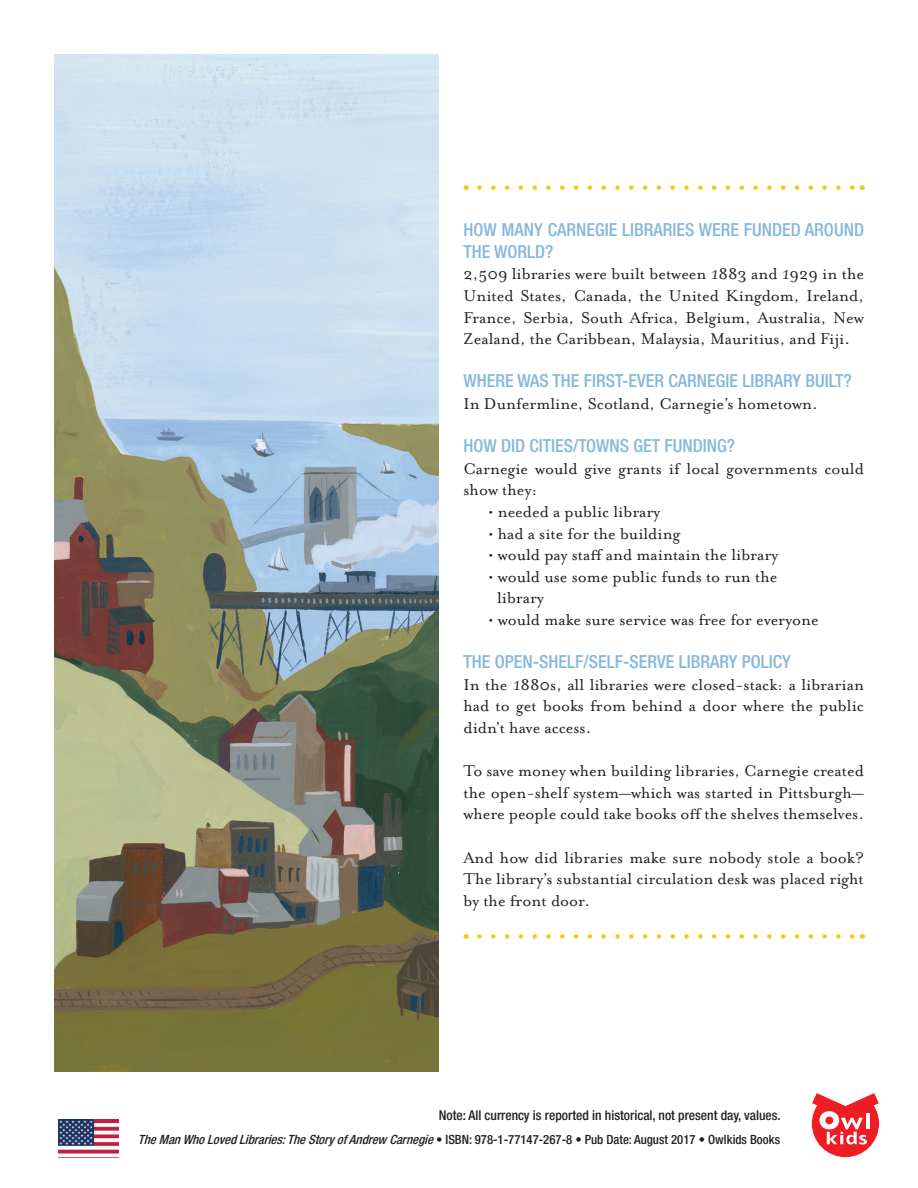
<style>
.page{position:relative;width:918px;height:1188px;background:#fff}
.page>*{position:absolute;margin:0;border:0;box-sizing:border-box;transform-origin:0 0}
.t1{font:18px/21.6px "Mrs Eaves OT";color:#231f20;text-align:justify}
.t2{font:500 condensed 18px/21.6px "Helvetica Neue LT Std";color:#86b8db}
.t3{font:500 condensed 13.5px "Helvetica Neue LT Std";color:#231f20}
.t4{font:500 condensed 12.75px "Helvetica Neue LT Std";color:#231f20}
.s1{font-family:"Apple Chancery"}
.s2{font-style:italic}
</style>
<div class="page">
<svg style="left:811px;top:1092px;width:69px;height:66px"></svg>
<img style="left:54px;top:54px;width:385px;height:1018px">
<svg style="left:479px;top:185px;width:376px;height:5px"></svg>
<svg style="left:479px;top:934px;width:376px;height:5px"></svg>
<img style="left:59px;top:1120px;width:60px;height:38px">
<p class="t2" style="left:464px;top:219px;width:402px">HOW MANY CARNEGIE LIBRARIES WERE FUNDED AROUND<br>THE WORLD?</p>
<p class="t1" style="left:464px;top:263px;width:402px">2,509 libraries were built between <span class="s1">1</span>883 and <span class="s1">1</span>929 in the United States, Canada, the United Kingdom, Ireland, France, Serbia, South Africa, Belgium, Australia, New Zealand, the Caribbean, Malaysia, Mauritius, and Fiji.</p>
<p class="t2" style="left:464px;top:370px;width:390px">WHERE WAS THE FIRST-EVER CARNEGIE LIBRARY BUILT?</p>
<p class="t1" style="left:464px;top:393px;width:356px">In Dunfermline, Scotland, Carnegie’s hometown.</p>
<p class="t2" style="left:464px;top:435px;width:273px">HOW DID CITIES/TOWNS GET FUNDING?</p>
<p class="t1" style="left:464px;top:458px;width:402px">Carnegie would give grants if local governments could show they:</p>
<p class="t1" style="left:489px;top:501px;width:173px">• needed a public library</p>
<p class="t1" style="left:489px;top:522px;width:193px">• had a site for the building</p>
<p class="t1" style="left:489px;top:544px;width:291px">• would pay staff and maintain the library</p>
<p class="t1" style="left:497px;top:566px;width:282px;text-indent:-8px">• would use some public funds to run the library</p>
<p class="t1" style="left:489px;top:609px;width:332px">• would make sure service was free for everyone</p>
<p class="t2" style="left:464px;top:651px;width:329px">THE OPEN-SHELF/SELF-SERVE LIBRARY POLICY</p>
<p class="t1" style="left:464px;top:674px;width:402px">In the <span class="s1">1</span>880s, all libraries were closed-stack: a librarian had to get books from behind a door where the public didn’t have access.</p>
<p class="t1" style="left:464px;top:760px;width:402px">To save money when building libraries, Carnegie created the open-shelf system—which was started in Pittsburgh— where people could take books off the shelves themselves.</p>
<p class="t1" style="left:464px;top:846px;width:402px">And how did libraries make sure nobody stole a book?<br>The library’s substantial circulation desk was placed right by the front door.</p>
<p class="t3" style="left:439px;top:1107px;width:343px">Note: All currency is reported in historical, not present day, values.</p>
<p class="t4" style="left:138px;top:1132px;width:644px"><span class="s2">TheManWhoLovedLibraries:TheStoryofAndrew Carnegie</span>• ISBN: 978-1-77147-267-8 • Pub Date: August 2017 • Owlkids Books</p>
</div>
